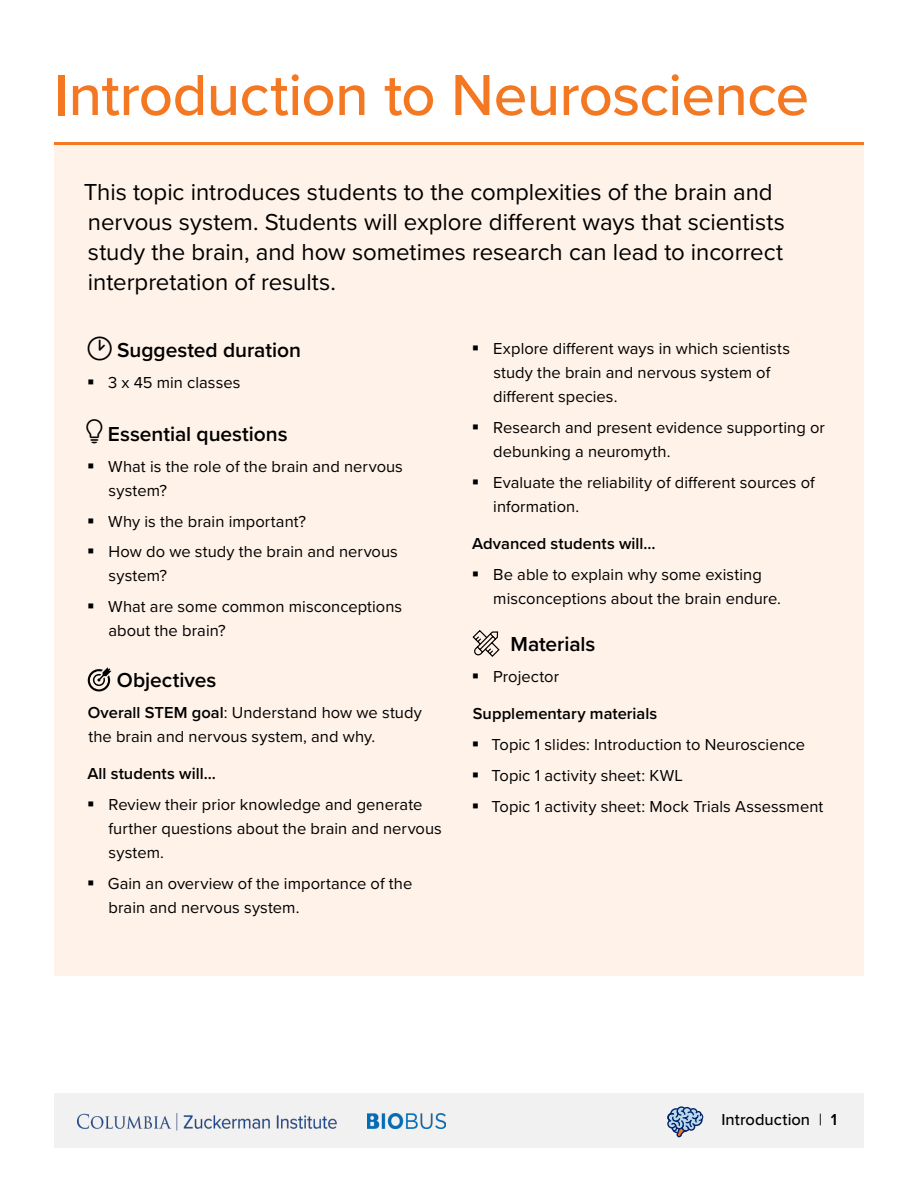
<style>
.page{position:relative;width:918px;height:1188px;background:#fff}
.page>*{position:absolute;margin:0;border:0;box-sizing:border-box;transform-origin:0 0}
.t1{font:500 60px "Proxima Nova";letter-spacing:-.01em;color:#f47721}
.t2{font:24px/30px "Proxima Nova";letter-spacing:-.005em;color:#000}
.t3{font:600 21px "Proxima Nova";letter-spacing:-.005em;color:#000}
.t4{font:16.5px/24px "Proxima Nova";letter-spacing:.005em;color:#000}
.t5{font:600 16.5px "Proxima Nova";color:#000}
.t6{font:500 16.5px "Proxima Nova";letter-spacing:.005em;color:#000}
.s1{font-weight:600}
.s2{font-weight:400}
</style>
<div class="page">
<div style="left:54px;top:1094px;width:810px;height:54px;background:#f1f1f2"></div>
<img style="left:367px;top:1114px;width:79px;height:14px">
<img style="left:77px;top:1114px;width:260px;height:17px">
<svg style="left:667px;top:1106px;width:37px;height:32px"></svg>
<div style="left:54px;top:143px;width:810px;height:833px;background:#fff2e8"></div>
<svg style="left:88px;top:667px;width:23px;height:24px"></svg>
<svg style="left:472px;top:630px;width:28px;height:27px"></svg>
<hr style="left:54px;top:142px;width:810px;height:3px;background:#f47721">
<h1 class="t1" style="left:54px;top:50px;width:757px">Introduction to Neuroscience</h1>
<h2 class="t2" style="left:84px;top:176px;width:703px">This topic introduces students to the complexities of the brain and nervous system. Students will explore different ways that scientists study the brain, and how sometimes research can lead to incorrect interpretation of results.</h2>
<p class="t3" style="left:117px;top:334px;width:185px">Suggested duration</p>
<p class="t4" style="left:87px;top:370px;width:155px">▪ 3 x 45 min classes</p>
<p class="t3" style="left:108px;top:418px;width:181px">Essential questions</p>
<p class="t4" style="left:109px;top:454px;width:296px;text-indent:-22px">▪ What is the role of the brain and nervous system?</p>
<p class="t4" style="left:87px;top:508px;width:221px">▪ Why is the brain important?</p>
<p class="t4" style="left:109px;top:539px;width:291px;text-indent:-22px">▪ How do we study the brain and nervous system?</p>
<p class="t4" style="left:108px;top:594px;width:295px;text-indent:-21px">▪ What are some common misconceptions about the brain?</p>
<p class="t3" style="left:117px;top:664px;width:101px">Objectives</p>
<p class="t4" style="left:88px;top:700px;width:336px"><span class="s1">Overall STEM goal</span>: Understand how we study the brain and nervous system, and why.</p>
<p class="t5" style="left:87px;top:761px;width:130px">All students will…</p>
<p class="t4" style="left:108px;top:792px;width:335px;text-indent:-21px">▪ Review their prior knowledge and generate further questions about the brain and nervous system.</p>
<p class="t4" style="left:109px;top:871px;width:305px;text-indent:-21px">▪ Gain an overview of the importance of the brain and nervous system.</p>
<p class="t4" style="left:493px;top:336px;width:298px;text-indent:-21px">▪ Explore different ways in which scientists study the brain and nervous system of different species.</p>
<p class="t4" style="left:493px;top:415px;width:333px;text-indent:-21px">▪ Research and present evidence supporting or debunking a neuromyth.</p>
<p class="t4" style="left:493px;top:470px;width:323px;text-indent:-21px">▪ Evaluate the reliability of different sources of information.</p>
<p class="t5" style="left:472px;top:532px;width:185px">Advanced students will…</p>
<p class="t4" style="left:493px;top:562px;width:289px;text-indent:-21px">▪ Be able to explain why some existing misconceptions about the brain endure.</p>
<p class="t3" style="left:510px;top:628px;width:87px">Materials</p>
<p class="t4" style="left:472px;top:664px;width:89px">▪ Projector</p>
<p class="t5" style="left:473px;top:701px;width:186px">Supplementary materials</p>
<p class="t4" style="left:472px;top:732px;width:335px">▪ Topic 1 slides: Introduction to Neuroscience</p>
<p class="t4" style="left:472px;top:763px;width:213px">▪ Topic 1 activity sheet: KWL</p>
<p class="t4" style="left:472px;top:793px;width:353px">▪ Topic 1 activity sheet: Mock Trials Assessment</p>
<p class="t6" style="left:721px;top:1107px;width:117px">Introduction <span class="s2">|</span> <span class="s1">1</span></p>
</div>
